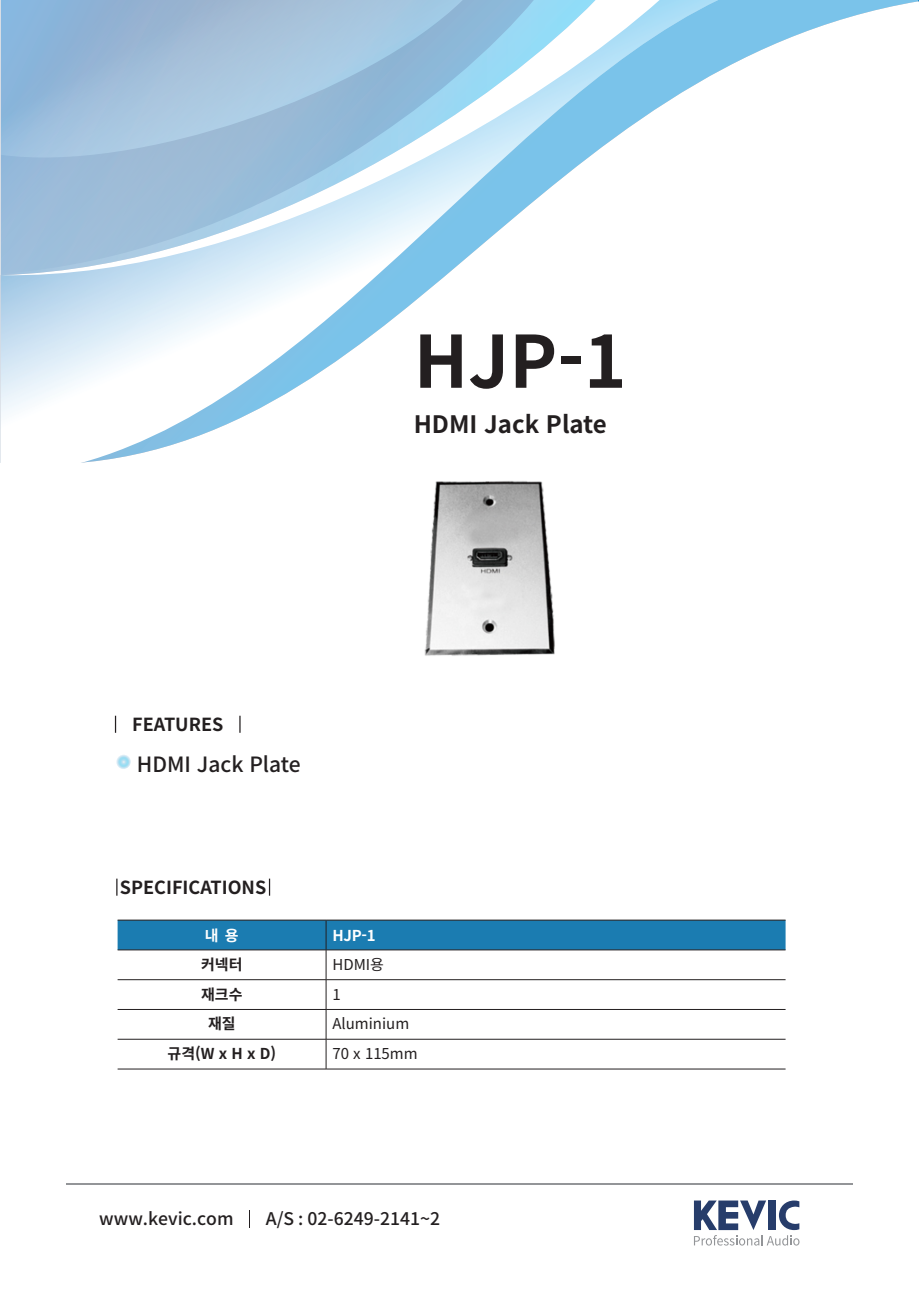
<style>
.page{position:relative;width:919px;height:1289px;background:#fff}
.page>*{position:absolute;margin:0;border:0;box-sizing:border-box;transform-origin:0 0}
.t1{font:700 72px "Noto Sans CJ Kkr";color:#231f20}
.t2{font:700 24px "Noto Sans CJ Kkr";color:#231f20}
.t3{font:500 21px "Noto Sans CJ Kkr";color:#231f20}
.t4{font:700 18px "Noto Sans CJ Kkr";color:#231f20}
.t5{font:500 17.4px "Noto Sans CJ Kkr";color:#231f20}
.t6{font:15px "Noto Sans CJ Kkr";color:#231f20}
.t7{font:700 15px "Noto Sans CJ Kkr";color:#231f20}
.t8{font:700 15px "Noto Sans CJ Kkr";color:#fff}
</style>
<div class="page">
<svg style="left:1px;top:0;width:917px;height:463px"></svg>
<svg style="left:694px;top:1200px;width:105px;height:45px"></svg>
<svg style="left:249px;top:1210px;width:1px;height:17px"></svg>
<hr style="left:66px;top:1183px;width:787px;height:1px;background:#939598">
<svg style="left:115px;top:715px;width:1px;height:17px"></svg>
<svg style="left:239px;top:715px;width:1px;height:17px"></svg>
<svg style="left:115px;top:753px;width:16px;height:16px"></svg>
<img style="left:352px;top:449px;width:266px;height:207px">
<svg style="left:118px;top:920px;width:667px;height:59px"></svg>
<hr style="left:326px;top:979px;width:1px;height:30px;background:#231f20">
<hr style="left:326px;top:1009px;width:1px;height:30px;background:#231f20">
<svg style="left:326px;top:1039px;width:1px;height:29px"></svg>
<hr style="left:118px;top:919px;width:208px;height:1px;background:#231f20">
<hr style="left:326px;top:919px;width:459px;height:1px;background:#231f20">
<hr style="left:118px;top:949px;width:208px;height:1px;background:#231f20">
<hr style="left:326px;top:949px;width:459px;height:1px;background:#231f20">
<hr style="left:118px;top:979px;width:208px;height:1px;background:#231f20">
<hr style="left:326px;top:979px;width:459px;height:1px;background:#231f20">
<hr style="left:118px;top:1009px;width:208px;height:1px;background:#231f20">
<hr style="left:326px;top:1009px;width:459px;height:1px;background:#231f20">
<hr style="left:118px;top:1038px;width:208px;height:1px;background:#231f20">
<hr style="left:326px;top:1038px;width:459px;height:1px;background:#231f20">
<hr style="left:118px;top:1068px;width:208px;height:1px;background:#231f20">
<hr style="left:326px;top:1068px;width:459px;height:1px;background:#231f20">
<svg style="left:116px;top:878px;width:1px;height:17px"></svg>
<svg style="left:269px;top:878px;width:1px;height:17px"></svg>
<p class="t4" style="left:132px;top:714px;width:93px">FEATURES</p>
<p class="t3" style="left:137px;top:752px;width:165px">HDMI Jack Plate</p>
<p class="t4" style="left:120px;top:877px;width:148px">SPECIFICATIONS</p>
<h1 class="t1" style="left:414px;top:321px;width:214px">HJP-1</h1>
<h2 class="t2" style="left:414px;top:410px;width:195px">HDMI Jack Plate</h2>
<p class="t8" style="left:205px;top:927px;width:35px">내 용</p>
<p class="t8" style="left:332px;top:927px;width:45px">HJP-1</p>
<p class="t7" style="left:201px;top:955px;width:43px">커넥터</p>
<p class="t6" style="left:332px;top:955px;width:53px">HDMI용</p>
<p class="t7" style="left:201px;top:985px;width:43px">재크수</p>
<p class="t6" style="left:332px;top:985px;width:10px">1</p>
<p class="t7" style="left:208px;top:1015px;width:29px">재질</p>
<p class="t6" style="left:332px;top:1015px;width:78px">Aluminium</p>
<p class="t7" style="left:168px;top:1045px;width:110px">규격(W x H x D)</p>
<p class="t6" style="left:332px;top:1045px;width:87px">70 x 115mm</p>
<p class="t5" style="left:99px;top:1208px;width:136px">www.kevic.com</p>
<p class="t5" style="left:266px;top:1208px;width:176px">A/S : 02-6249-2141~2</p>
</div>
